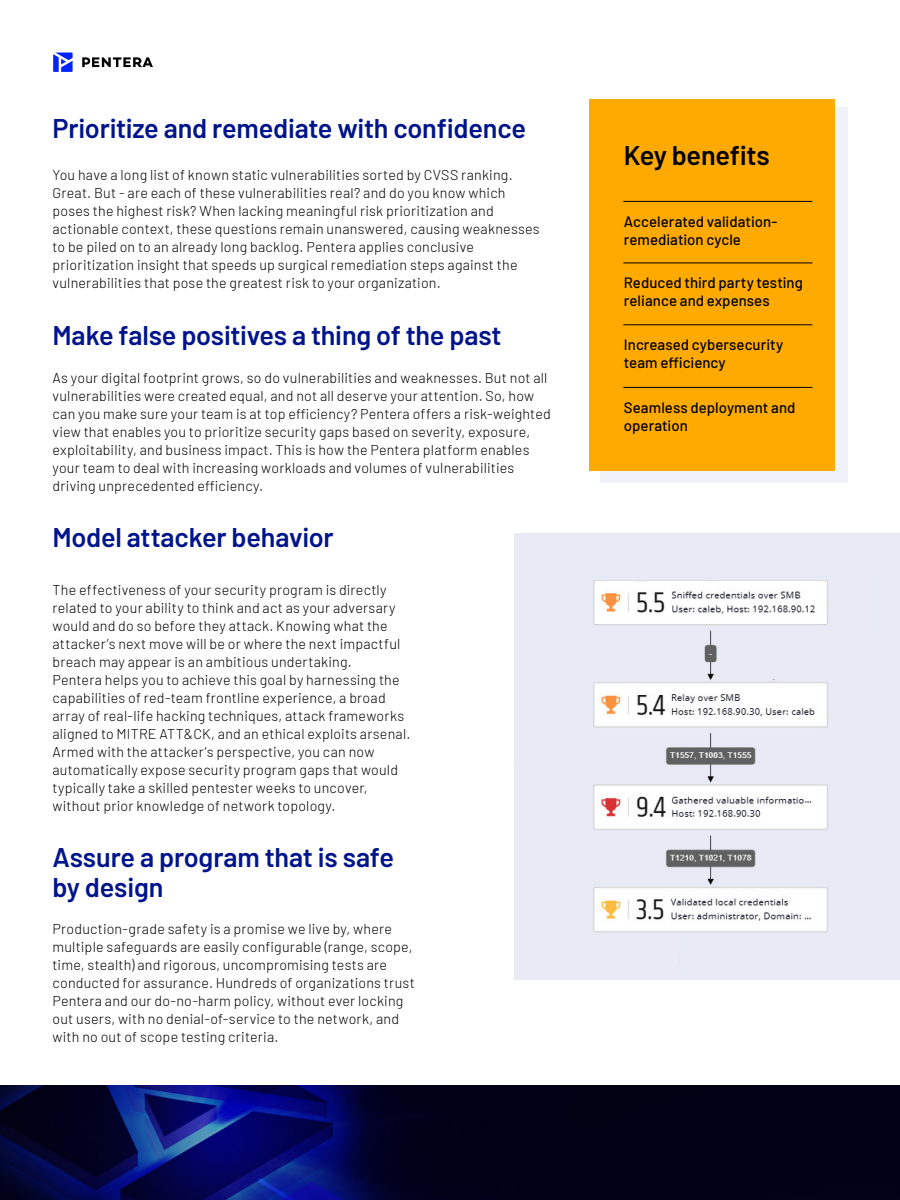
<style>
.page{position:relative;width:900px;height:1200px;background:#fff}
.page>*{position:absolute;margin:0;border:0;box-sizing:border-box;transform-origin:0 0}
.t1{font:600 27px/30px "Barlow";letter-spacing:-.01em;color:#00148b}
.t2{font:600 27px "Barlow";letter-spacing:-.01em;color:#000101}
.t3{font:500 15px/18px "Barlow";letter-spacing:.005em;color:#000}
.t4{font:300 14.25px/18px "Barlow";letter-spacing:.015em;color:#000}
</style>
<div class="page">
<img style="left:0;top:1085px;width:900px;height:115px">
<svg style="left:82px;top:57px;width:71px;height:10px"></svg>
<svg style="left:53px;top:53px;width:20px;height:19px"></svg>
<div style="left:600px;top:107px;width:248px;height:376px;background:#f0f2f9"></div>
<div style="left:590px;top:99px;width:246px;height:372px;background:#fa0"></div>
<hr style="left:623px;top:201px;width:189px;height:1px;background:#000">
<hr style="left:623px;top:263px;width:189px;height:1px;background:#000">
<hr style="left:623px;top:325px;width:189px;height:1px;background:#000">
<hr style="left:623px;top:387px;width:189px;height:1px;background:#000">
<img style="left:515px;top:533px;width:385px;height:447px">
<div style="left:873px;top:569px;width:27px;height:81px;background:#e8ebf6"></div>
<div style="left:680px;top:936px;width:69px;height:44px;background:#e8ebf6"></div>
<svg style="left:514px;top:569px;width:1px;height:61px"></svg>
<div style="left:753px;top:640px;width:147px;height:39px;background:#e8ebf6"></div>
<div style="left:595px;top:533px;width:235px;height:47px;background:#e8ebf6"></div>
<div style="left:541px;top:632px;width:148px;height:48px;background:#e8ebf6"></div>
<div style="left:515px;top:536px;width:78px;height:228px;background:#e8ebf6"></div>
<h1 class="t1" style="left:52px;top:111px;width:475px">Prioritize and remediate with confidence</h1>
<p class="t4" style="left:52px;top:165px;width:489px">You have a long list of known static vulnerabilities sorted by CVSS ranking.<br>Great. But - are each of these vulnerabilities real? and do you know which poses the highest risk? When lacking meaningful risk prioritization and actionable context, these questions remain unanswered, causing weaknesses to be piled on to an already long backlog. Pentera applies conclusive prioritization insight that speeds up surgical remediation steps against the vulnerabilities that pose the greatest risk to your organization.</p>
<h1 class="t1" style="left:52px;top:318px;width:451px">Make false positives a thing of the past</h1>
<p class="t4" style="left:52px;top:368px;width:500px">As your digital footprint grows, so do vulnerabilities and weaknesses. But not all vulnerabilities were created equal, and not all deserve your attention. So, how can you make sure your team is at top efficiency? Pentera offers a risk-weighted view that enables you to prioritize security gaps based on severity, exposure, exploitability, and business impact. This is how the Pentera platform enables your team to deal with increasing workloads and volumes of vulnerabilities driving unprecedented efficiency.</p>
<h1 class="t1" style="left:52px;top:520px;width:283px">Model attacker behavior</h1>
<p class="t4" style="left:52px;top:580px;width:359px">The effectiveness of your security program is directly related to your ability to think and act as your adversary would and do so before they attack. Knowing what the attacker’s next move will be or where the next impactful breach may appear is an ambitious undertaking.<br>Pentera helps you to achieve this goal by harnessing the capabilities of red-team frontline experience, a broad array of real-life hacking techniques, attack frameworks aligned to MITRE ATT&amp;CK, and an ethical exploits arsenal.<br>Armed with the attacker’s perspective, you can now automatically expose security program gaps that would typically take a skilled pentester weeks to uncover, without prior knowledge of network topology.</p>
<h1 class="t1" style="left:52px;top:840px;width:343px">Assure a program that is safe by design</h1>
<p class="t4" style="left:52px;top:919px;width:364px">Production-grade safety is a promise we live by, where multiple safeguards are easily configurable (range, scope, time, stealth) and rigorous, uncompromising tests are conducted for assurance. Hundreds of organizations trust Pentera and our do-no-harm policy, without ever locking out users, with no denial-of-service to the network, and with no out of scope testing criteria.</p>
<h1 class="t2" style="left:624px;top:135px;width:147px">Key benefits</h1>
<p class="t3" style="left:624px;top:211px;width:155px">Accelerated validation&shy;remediation cycle</p>
<p class="t3" style="left:624px;top:273px;width:181px">Reduced third party testing reliance and expenses</p>
<p class="t3" style="left:624px;top:335px;width:161px">Increased cybersecurity team efficiency</p>
<p class="t3" style="left:624px;top:397px;width:173px">Seamless deployment and operation</p>
</div>
